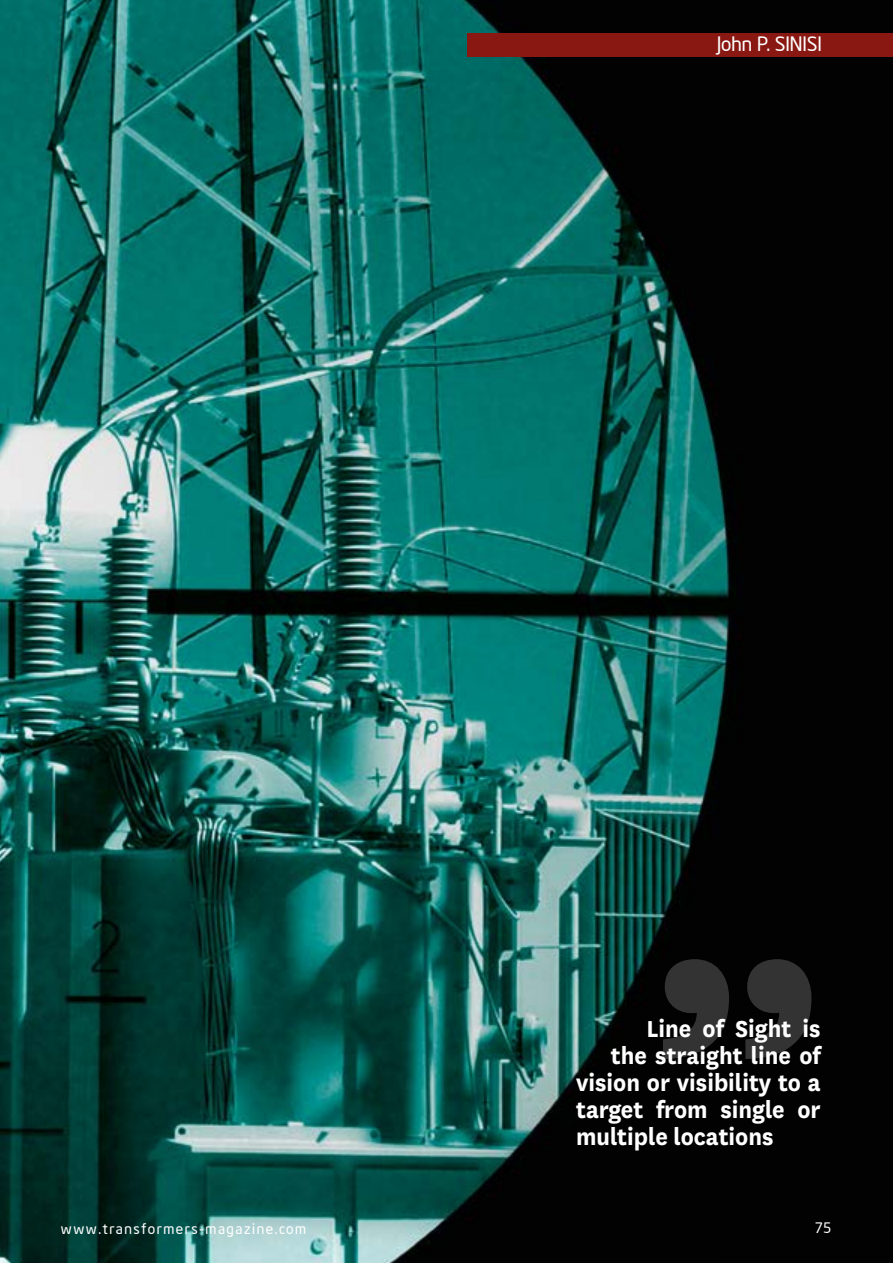
<style>
.page{position:relative;width:893px;height:1263px;background:#fff}
.page>*{position:absolute;margin:0;border:0;box-sizing:border-box;transform-origin:0 0}
.t1{font:700 27px "National";color:#fff;scale:.95 1}
.t2{font:19.5px "Neo Sans Intel";color:#fff}
.t3{font:14.25px "Neo Sans Intel";letter-spacing:.11em;color:#fff}
</style>
<div class="page">
<img style="left:0;top:0;width:893px;height:1263px">
<svg style="left:663px;top:959px;width:148px;height:100px;background:#1f1f1f"></svg>
<div style="left:467px;top:33px;width:426px;height:24px;background:#8a1812"></div>
<p class="t2" style="left:716px;top:32px;width:107px">John P. SINISI</p>
<p class="t1" style="left:646px;top:1010px;width:185px">Line of Sight is</p>
<p class="t1" style="left:611px;top:1037px;width:222px">the straight line of</p>
<p class="t1" style="left:576px;top:1064px;width:259px">vision or visibility to a</p>
<p class="t1" style="left:576px;top:1091px;width:259px">target from single or</p>
<p class="t1" style="left:576px;top:1118px;width:209px">multiple locations</p>
<p class="t3" style="left:61px;top:1220px;width:247px">www.transformers-magazine.com</p>
<p class="t3" style="left:815px;top:1219px;width:18px">75</p>
</div>
